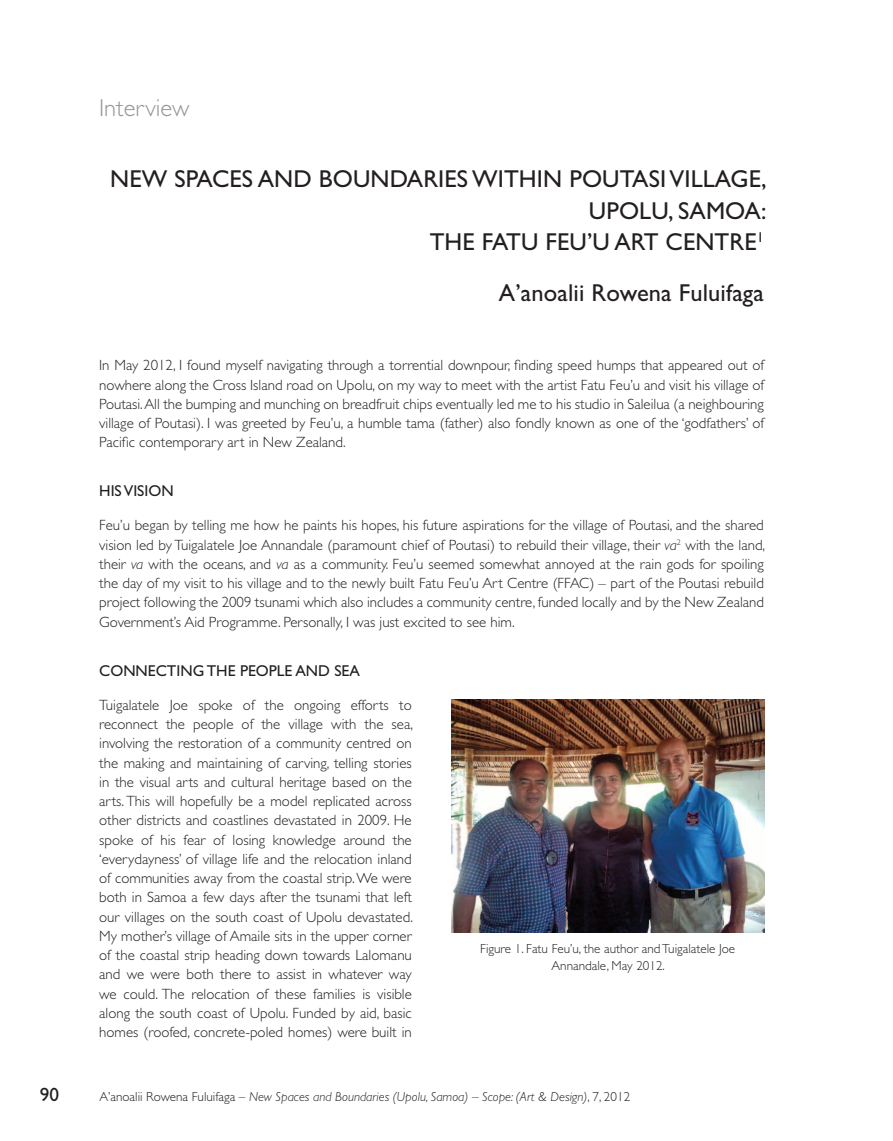
<style>
.page{position:relative;width:893px;height:1141px;background:#fff}
.page>*{position:absolute;margin:0;border:0;box-sizing:border-box;transform-origin:0 0}
.Title-Scope{font:24.5px/31.5px "Gill Sans Std";letter-spacing:.005em;color:#231f20;text-align:right}
.Author-Scope{font:24.5px "Gill Sans Std";letter-spacing:.005em;color:#231f20}
.Article_Type-Scope{font:300 24.5px "Gill Sans Std";color:#939598}
.t1{font:19.25px "Gill Sans Macron";color:#231f20}
.Sub_Heading-Scope{font:15.75px "Gill Sans Std";color:#231f20}
.Body_copy-Scope{font:300 14.88px/19.2px "Gill Sans Std";color:#231f20;text-align:justify}
.t2{font:italic 300 13.12px "Gill Sans Std";color:#231f20}
.Credits-Scope{font:300 13.12px/17.5px "Gill Sans Std";color:#231f20;text-align:center}
.s1{font-style:italic}
.s2{font-style:normal}
</style>
<div class="page">
<img style="left:451px;top:699px;width:313px;height:234px">
<p class="Article_Type-Scope" style="left:99px;top:94px;width:92px">Interview</p>
<p class="Title-Scope" style="left:110px;top:163px;width:658px">NEW SPACES AND BOUNDARIES WITHIN POUTASI VILLAGE,<br>UPOLU, SAMOA:<br>THE FATU FEU’U ART CENTRE<sup>1</sup></p>
<p class="Author-Scope" style="left:499px;top:279px;width:267px">A’anoalii Rowena Fuluifaga</p>
<p class="Body_copy-Scope" style="left:99px;top:356px;width:666px">In May 2012, I found myself navigating through a torrential downpour, finding speed humps that appeared out of nowhere along the Cross Island road on Upolu, on my way to meet with the artist Fatu Feu’u and visit his village of Poutasi. All the bumping and munching on breadfruit chips eventually led me to his studio in Saleilua (a neighbouring village of Poutasi). I was greeted by Feu’u, a humble tama (father) also fondly known as one of the ‘godfathers’ of Pacific contemporary art in New Zealand.</p>
<p class="Sub_Heading-Scope" style="left:99px;top:482px;width:76px">HIS VISION</p>
<p class="Body_copy-Scope" style="left:99px;top:516px;width:667px">Feu’u began by telling me how he paints his hopes, his future aspirations for the village of Poutasi, and the shared vision led by Tuigalatele Joe Annandale (paramount chief of Poutasi) to rebuild their village, their <span class="s1">va</span><sup>2</sup> with the land, their <span class="s1">va</span> with the oceans, and <span class="s1">va</span> as a community. Feu’u seemed somewhat annoyed at the rain gods for spoiling the day of my visit to his village and to the newly built Fatu Feu’u Art Centre (FFAC) – part of the Poutasi rebuild project following the 2009 tsunami which also includes a community centre, funded locally and by the New Zealand Government’s Aid Programme. Personally, I was just excited to see him.</p>
<p class="Sub_Heading-Scope" style="left:99px;top:661px;width:262px">CONNECTING THE PEOPLE AND SEA</p>
<p class="Body_copy-Scope" style="left:99px;top:695px;width:315px">Tuigalatele Joe spoke of the ongoing efforts to reconnect the people of the village with the sea, involving the restoration of a community centred on the making and maintaining of carving, telling stories in the visual arts and cultural heritage based on the arts. This will hopefully be a model replicated across other districts and coastlines devastated in 2009. He spoke of his fear of losing knowledge around the ‘everydayness’ of village life and the relocation inland of communities away from the coastal strip. We were both in Samoa a few days after the tsunami that left our villages on the south coast of Upolu devastated.<br>My mother’s village of Amaile sits in the upper corner of the coastal strip heading down towards Lalomanu and we were both there to assist in whatever way we could. The relocation of these families is visible along the south coast of Upolu. Funded by aid, basic homes (roofed, concrete-poled homes) were built in</p>
<p class="Credits-Scope" style="left:480px;top:940px;width:256px">Figure 1. Fatu Feu’u, the author and Tuigalatele Joe<br>Annandale, May 2012.</p>
<p class="t1" style="left:40px;top:1083px;width:21px">90</p>
<p class="t2" style="left:99px;top:1089px;width:532px"><span class="s2">A’anoalii Rowena Fuluifaga –</span> New Spaces and Boundaries (Upolu, Samoa) <span class="s2">–</span> Scope: (Art &amp; Design)<span class="s2">, 7, 2012</span></p>
</div>
